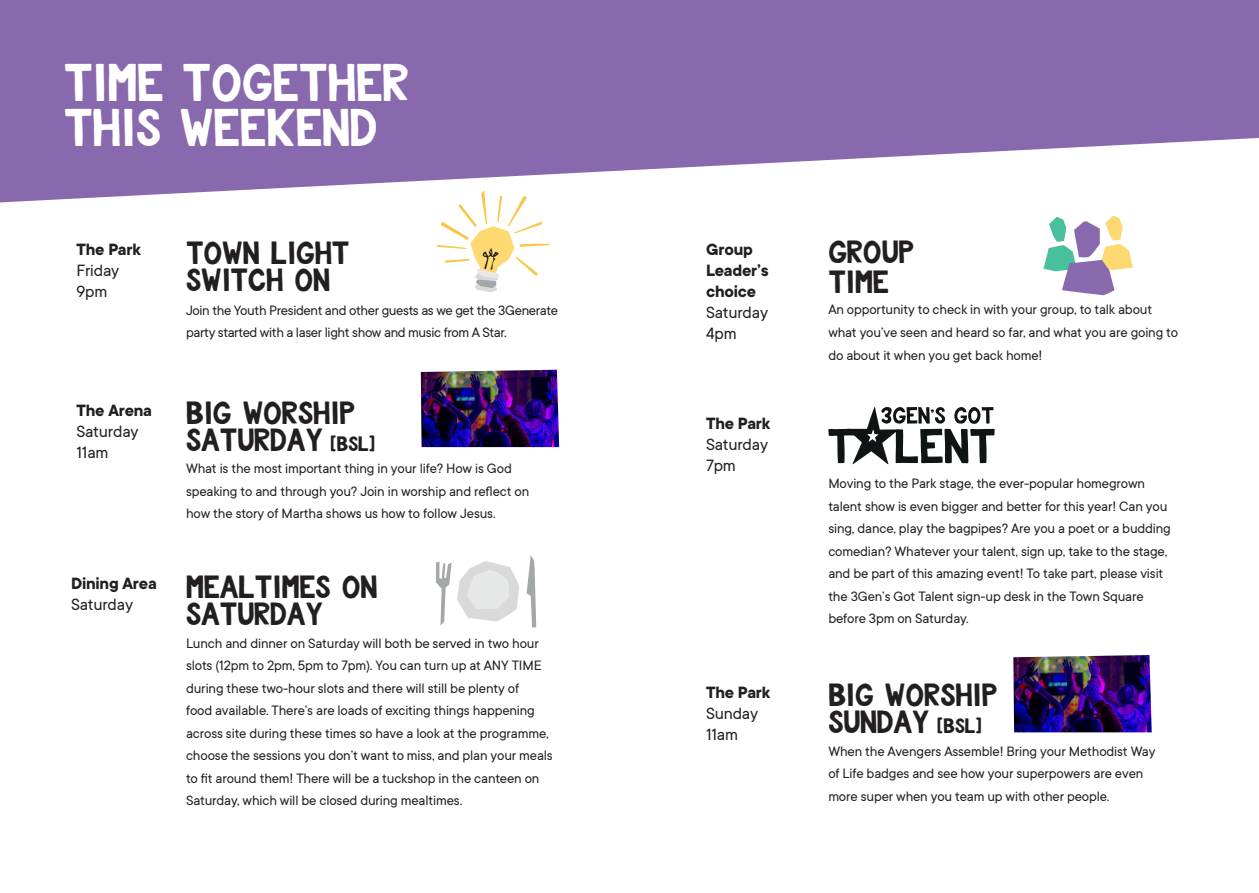
<style>
.page{position:relative;width:1259px;height:893px;background:#fff}
.page>*{position:absolute;margin:0;border:0;box-sizing:border-box;transform-origin:0 0}
.t1{font:49.5px "Bluberry";color:#fff}
.t2{font:30px/27px "Bluberry";color:#231f20}
.Body_Copy_Large{font:18px "TT Commons";letter-spacing:-.01em;color:#231f20}
.Body_Copy_Large-2{font:700 18px/21px "TT Commons";letter-spacing:-.01em;color:#231f20}
.Body_Copy{font:15px/22.5px "TT Commons";letter-spacing:-.01em;color:#231f20}
.Body_Copy_Programme{font:15px/22.5px "TT Commons";letter-spacing:-.01em;color:#231f20}
.s1{font-size:19.5px}
</style>
<div class="page">
<svg style="left:0;top:0;width:1259px;height:202px;fill:#8969ae"></svg>
<svg style="left:437px;top:190px;width:113px;height:102px"></svg>
<img style="left:421px;top:370px;width:138px;height:77px">
<img style="left:1013px;top:655px;width:138px;height:77px">
<svg style="left:457px;top:561px;width:62px;height:60px"></svg>
<svg style="left:526px;top:555px;width:10px;height:72px"></svg>
<svg style="left:436px;top:561px;width:15px;height:64px"></svg>
<svg style="left:1043px;top:216px;width:90px;height:79px"></svg>
<svg style="left:828px;top:407px;width:166px;height:57px"></svg>
<h2 class="t1" style="left:64px;top:51px;width:347px">TIME TOGETHER</h2>
<h2 class="t1" style="left:64px;top:96px;width:315px">THIS WEEKEND</h2>
<p class="Body_Copy_Large-2" style="left:77px;top:239px;width:66px">The Park</p>
<p class="Body_Copy_Large" style="left:77px;top:259px;width:44px">Friday</p>
<p class="Body_Copy_Large" style="left:77px;top:280px;width:32px">9pm</p>
<p class="Body_Copy_Large-2" style="left:77px;top:399px;width:77px">The Arena</p>
<p class="Body_Copy_Large" style="left:77px;top:420px;width:64px">Saturday</p>
<p class="Body_Copy_Large" style="left:77px;top:441px;width:33px">11am</p>
<p class="Body_Copy_Large-2" style="left:71px;top:573px;width:87px">Dining Area</p>
<p class="Body_Copy_Large" style="left:71px;top:593px;width:64px">Saturday</p>
<h2 class="t2" style="left:186px;top:240px;width:165px">TOWN LIGHT<br>SWITCH ON</h2>
<p class="Body_Copy" style="left:186px;top:298px;width:373px">Join the Youth President and other guests as we get the 3Generate party started with a laser light show and music from A Star.</p>
<h2 class="t2" style="left:186px;top:400px;width:170px">BIG WORSHIP</h2>
<h2 class="t2" style="left:186px;top:427px;width:191px">SATURDAY <span class="s1">[BSL]</span></h2>
<p class="Body_Copy" style="left:186px;top:457px;width:345px">What is the most important thing in your life? How is God speaking to and through you? Join in worship and reflect on how the story of Martha shows us how to follow Jesus.</p>
<h2 class="t2" style="left:186px;top:574px;width:193px">MEALTIMES ON</h2>
<h2 class="t2" style="left:186px;top:601px;width:138px">SATURDAY</h2>
<p class="Body_Copy" style="left:186px;top:631px;width:368px">Lunch and dinner on Saturday will both be served in two hour slots (12pm to 2pm, 5pm to 7pm). You can turn up at ANY TIME during these two-hour slots and there will still be plenty of<br>food available. There’s are loads of exciting things happening across site during these times so have a look at the programme, choose the sessions you don’t want to miss, and plan your meals to fit around them! There will be a tuckshop in the canteen on Saturday, which will be closed during mealtimes.</p>
<p class="Body_Copy_Large-2" style="left:706px;top:238px;width:64px">Group<br>Leader’s choice</p>
<p class="Body_Copy_Large" style="left:706px;top:301px;width:64px">Saturday</p>
<p class="Body_Copy_Large" style="left:706px;top:322px;width:32px">4pm</p>
<p class="Body_Copy_Large-2" style="left:706px;top:413px;width:66px">The Park</p>
<p class="Body_Copy_Large" style="left:706px;top:433px;width:64px">Saturday</p>
<p class="Body_Copy_Large" style="left:706px;top:454px;width:31px">7pm</p>
<p class="Body_Copy_Large-2" style="left:706px;top:681px;width:66px">The Park</p>
<p class="Body_Copy_Large" style="left:706px;top:702px;width:54px">Sunday</p>
<p class="Body_Copy_Large" style="left:706px;top:723px;width:33px">11am</p>
<h1 class="t2" style="left:828px;top:239px;width:87px">GROUP</h1>
<h1 class="t2" style="left:828px;top:269px;width:62px">TIME</h1>
<p class="Body_Copy_Programme" style="left:828px;top:298px;width:351px">An opportunity to check in with your group, to talk about what you’ve seen and heard so far, and what you are going to do about it when you get back home!</p>
<p class="Body_Copy" style="left:828px;top:472px;width:344px">Moving to the Park stage, the ever-popular homegrown talent show is even bigger and better for this year! Can you sing, dance, play the bagpipes? Are you a poet or a budding comedian? Whatever your talent, sign up, take to the stage, and be part of this amazing event! To take part, please visit the 3Gen’s Got Talent sign-up desk in the Town Square before 3pm on Saturday.</p>
<h2 class="t2" style="left:828px;top:682px;width:170px">BIG WORSHIP</h2>
<h2 class="t2" style="left:828px;top:709px;width:155px">SUNDAY <span class="s1">[BSL]</span></h2>
<p class="Body_Copy" style="left:828px;top:739px;width:329px">When the Avengers Assemble! Bring your Methodist Way of Life badges and see how your superpowers are even more super when you team up with other people.</p>
</div>
